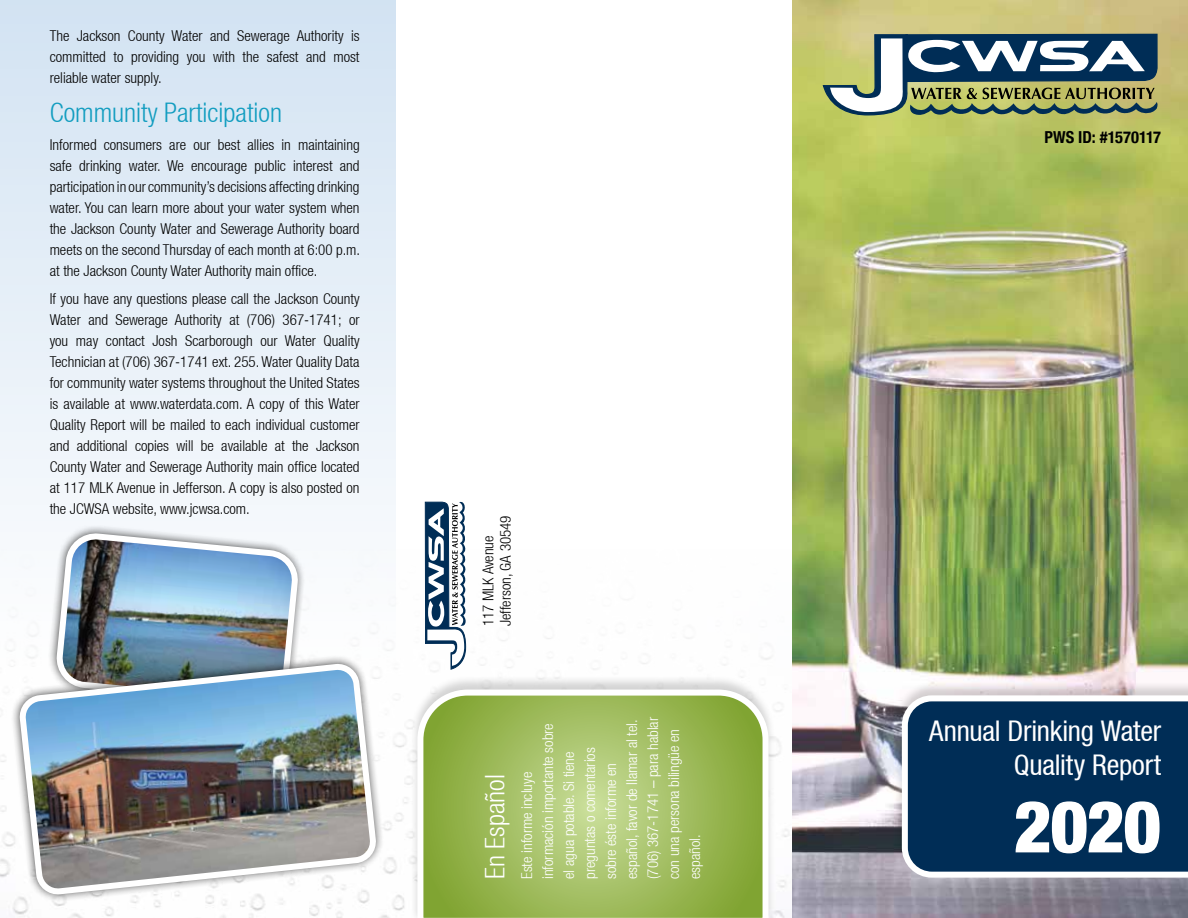
<style>
.page{position:relative;width:1188px;height:918px;background:#fff}
.page>*{position:absolute;margin:0;border:0;box-sizing:border-box;transform-origin:0 0}
.t1{font:900 condensed 72px "Helvetica Neue LT Std";color:#fff}
.t2{font:condensed 28.5px/34.2px "Helvetica Neue LT";letter-spacing:-.01em;color:#fff;text-align:right}
.t3{font:300 condensed 27px "Helvetica Neue LT";color:#129dc0}
.t4{font:300 condensed 27px "Helvetica Neue LT";color:#fff}
.t5{font:700 condensed 16.5px "Helvetica Neue";color:#000}
.t6{font:300 condensed 15px/21px "Helvetica Neue LT";color:#000;text-align:justify}
.t7{font:300 condensed 15px/21px "Helvetica Neue LT";color:#fff}
</style>
<div class="page">
<svg style="left:0;top:0;width:396px;height:521px;fill:#e4eef7"></svg>
<img style="left:792px;top:0;width:396px;height:918px">
<svg style="left:425px;top:502px;width:41px;height:168px"></svg>
<div style="left:410px;top:675px;width:366px;height:243px;background:#000;opacity:.17"></div>
<svg style="left:414px;top:687px;width:358px;height:231px;background:#a5bf69"></svg>
<div style="left:894px;top:681px;width:294px;height:197px;background:#000;opacity:.17"></div>
<svg style="left:899px;top:692px;width:289px;height:189px;background:#1d4468"></svg>
<div style="left:43px;top:520px;width:268px;height:131px;background:#f5f8fc"></div>
<img style="left:52px;top:530px;width:251px;height:121px">
<svg style="left:7px;top:651px;width:382px;height:256px"></svg>
<img style="left:22px;top:666px;width:352px;height:226px">
<svg style="left:822px;top:33px;width:336px;height:84px"></svg>
<p class="t6" style="left:50px;top:25px;width:311px">The Jackson County Water and Sewerage Authority is committed to providing you with the safest and most reliable water supply.</p>
<h3 class="t3" style="left:50px;top:97px;width:234px">Community Participation</h3>
<p class="t6" style="left:50px;top:134px;width:312px">Informed consumers are our best allies in maintaining safe drinking water. We encourage public interest and participation in our community’s decisions affecting drinking water. You can learn more about your water system when the Jackson County Water and Sewerage Authority board meets on the second Thursday of each month at 6:00 p.m. at the Jackson County Water Authority main office.</p>
<p class="t6" style="left:50px;top:288px;width:312px">If you have any questions please call the Jackson County Water and Sewerage Authority at (706) 367-1741; or you may contact Josh Scarborough our Water Quality Technician at (706) 367-1741 ext. 255. Water Quality Data for community water systems throughout the United States is available at www.waterdata.com. A copy of this Water Quality Report will be mailed to each individual customer and additional copies will be available at the Jackson County Water and Sewerage Authority main office located at 117 MLK Avenue in Jefferson. A copy is also posted on the JCWSA website, www.jcwsa.com.</p>
<p class="t5" style="left:1044px;top:124px;width:118px">PWS ID: #1570117</p>
<p class="t6" style="left:479px;top:626px;width:113px;line-height:17.2px;rotate:-90deg">117 MLK Avenue<br>Jefferson, GA 30549</p>
<h3 class="t4" style="left:480px;top:879px;width:106px;rotate:-90deg">En Español</h3>
<p class="t7" style="left:516px;top:879px;width:164px;rotate:-90deg">Este informe incluye información importante sobre el agua potable. Si tiene preguntas o comentarios sobre éste informe en español, favor de llamar al tel. (706) 367-1741 – para hablar con una persona bilingüe en español.</p>
<h2 class="t2" style="left:929px;top:714px;width:233px">Annual Drinking Water<br>Quality Report</h2>
<h1 class="t1" style="left:1014px;top:782px;width:148px">2020</h1>
</div>
